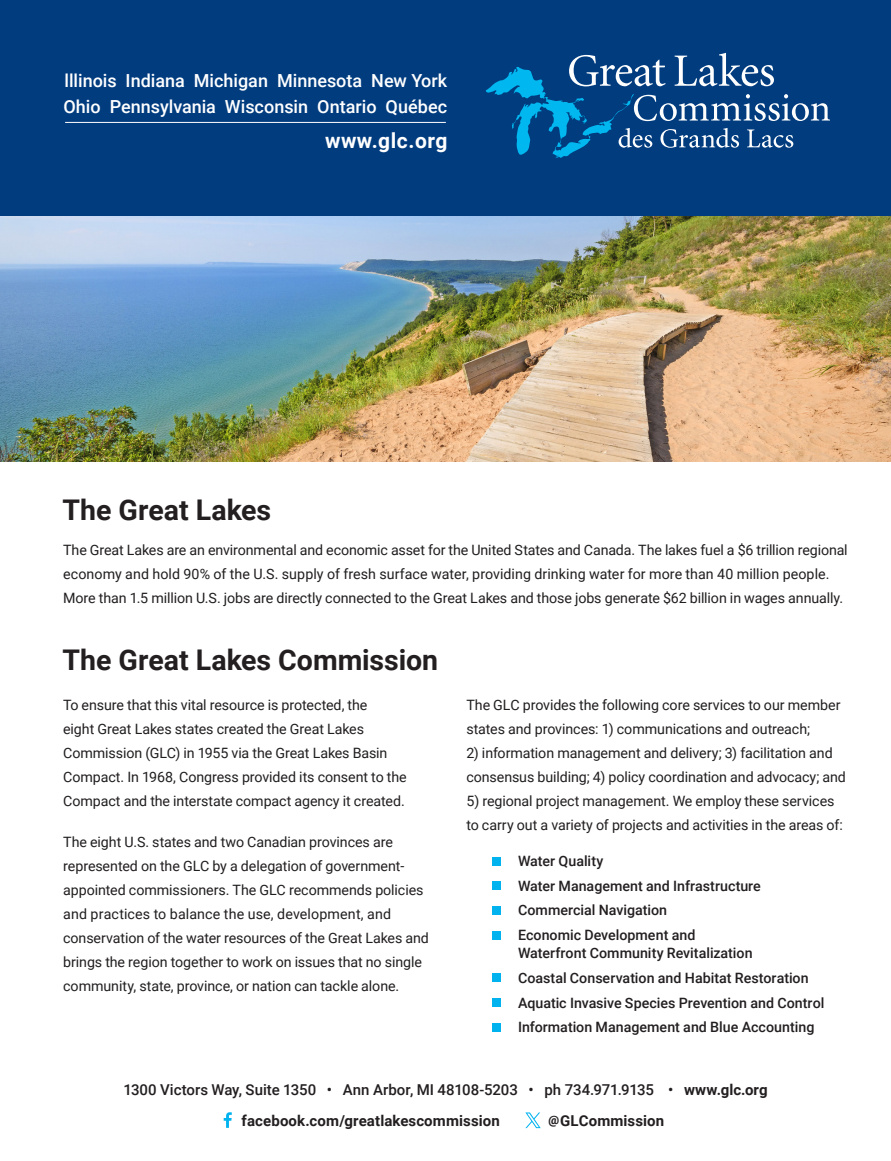
<style>
.page{position:relative;width:891px;height:1161px;background:#fff}
.page>*{position:absolute;margin:0;border:0;box-sizing:border-box;transform-origin:0 0}
.t1{font:700 28.5px "Roboto";color:#231f20}
.t2{font:700 21px "Roboto";letter-spacing:.025em;color:#fff}
.t3{font:500 18px/25.5px "Roboto";color:#fff}
.t4{font:500 15px/31px "Roboto";color:#231f20}
.t5{font:700 15px "Roboto";letter-spacing:.01em;color:#231f20}
.t6{font:14.25px/24px "Roboto";letter-spacing:-.005em;color:#211e1e}
.t7{font:500 14.25px/24.8px "Roboto";color:#231f20}
.s1{font-weight:700}
</style>
<div class="page">
<svg style="left:525px;top:1112px;width:16px;height:16px"></svg>
<img style="left:0;top:216px;width:891px;height:246px">
<div style="left:0;top:0;width:891px;height:216px;background:#013c7f"></div>
<svg style="left:224px;top:1112px;width:8px;height:16px"></svg>
<svg style="left:486px;top:53px;width:344px;height:105px"></svg>
<div style="left:492px;top:857px;width:8px;height:9px;background:#00b3ef"></div>
<div style="left:492px;top:881px;width:8px;height:9px;background:#00b3ef"></div>
<div style="left:492px;top:906px;width:8px;height:8px;background:#00b3ef"></div>
<div style="left:492px;top:931px;width:8px;height:9px;background:#00b3ef"></div>
<div style="left:492px;top:973px;width:8px;height:9px;background:#00b3ef"></div>
<div style="left:492px;top:998px;width:8px;height:9px;background:#00b3ef"></div>
<div style="left:492px;top:1023px;width:8px;height:9px;background:#00b3ef"></div>
<hr style="left:65px;top:122px;width:381px;height:1px;background:#fff">
<p class="t3" style="left:63px;top:67px;width:385px">lllinois Indiana Michigan Minnesota New York<br>Ohio Pennsylvania Wisconsin Ontario Québec</p>
<h2 class="t2" style="left:325px;top:125px;width:124px">www.glc.org</h2>
<h1 class="t1" style="left:63px;top:490px;width:210px">The Great Lakes</h1>
<p class="t6" style="left:63px;top:538px;width:786px">The Great Lakes are an environmental and economic asset for the United States and Canada. The lakes fuel a $6 trillion regional economy and hold 90% of the U.S. supply of fresh surface water, providing drinking water for more than 40 million people.<br>More than 1.5 million U.S. jobs are directly connected to the Great Lakes and those jobs generate $62 billion in wages annually.</p>
<h1 class="t1" style="left:63px;top:640px;width:377px">The Great Lakes Commission</h1>
<p class="t6" style="left:63px;top:692px;width:345px">To ensure that this vital resource is protected, the<br>eight Great Lakes states created the Great Lakes Commission (GLC) in 1955 via the Great Lakes Basin Compact. In 1968, Congress provided its consent to the Compact and the interstate compact agency it created.</p>
<p class="t6" style="left:63px;top:829px;width:367px">The eight U.S. states and two Canadian provinces are represented on the GLC by a delegation of government&shy;appointed commissioners. The GLC recommends policies and practices to balance the use, development, and conservation of the water resources of the Great Lakes and brings the region together to work on issues that no single community, state, province, or nation can tackle alone.</p>
<p class="t6" style="left:466px;top:692px;width:376px">The GLC provides the following core services to our member states and provinces: 1) communications and outreach;</p>
<p class="t6" style="left:466px;top:740px;width:381px">2) information management and delivery; 3) facilitation and consensus building; 4) policy coordination and advocacy; and</p>
<p class="t6" style="left:466px;top:788px;width:378px">5) regional project management. We employ these services to carry out a variety of projects and activities in the areas of:</p>
<p class="t7" style="left:518px;top:848px;width:244px">Water Quality<br>Water Management and Infrastructure<br>Commercial Navigation<br>Economic Development and</p>
<p class="t7" style="left:518px;top:940px;width:308px">Waterfront Community Revitalization<br>Coastal Conservation and Habitat Restoration Aquatic Invasive Species Prevention and Control Information Management and Blue Accounting</p>
<p class="t4" style="left:242px;top:1074px;width:528px;text-indent:-118px">1300 Victors Way, Suite 1350 • Ann Arbor, MI 48108-5203 • ph 734.971.9135 • <span class="s1">www.glc.org facebook.com/greatlakescommission</span></p>
<p class="t5" style="left:549px;top:1110px;width:117px"><sup>@</sup>GLCommission</p>
</div>
